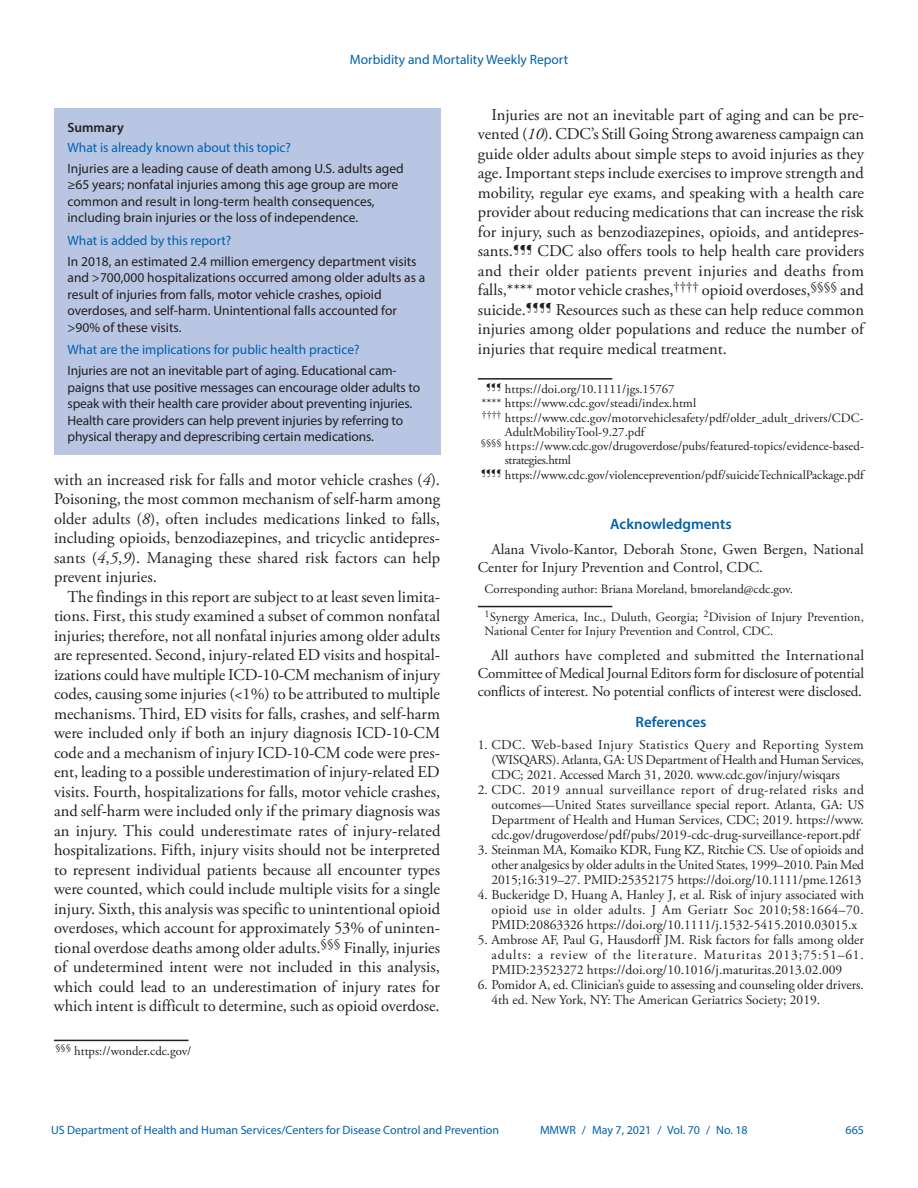
<style>
.page{position:relative;width:918px;height:1188px;background:#fff}
.page>*{position:absolute;margin:0;border:0;box-sizing:border-box;transform-origin:0 0}
.t1{font:16.5px/19.5px "Adobe Garamond Pro";color:#231f20;text-align:justify}
.t2{font:15px/18px "Adobe Garamond Pro";color:#231f20}
.t3{font:600 15px "Myriad Pro";color:#0161ab}
.t4{font:13.5px/15px "Adobe Garamond Pro";color:#231f20;text-align:justify}
.t5{font:13.5px/16.5px "Myriad Pro";color:#231f20}
.t6{font:13.5px "Myriad Pro";color:#0161ab}
.t7{font:600 13.5px "Myriad Pro";color:#231f20}
.t8{font:12.75px/27.8px "Adobe Garamond Pro";color:#231f20}
.t9{font:12.75px "Adobe Garamond Pro";letter-spacing:-.03em;color:#231f20}
.t10{font:12px "Myriad Pro";color:#0161ab}
.s1{font-style:italic}
</style>
<div class="page">
<div style="left:54px;top:108px;width:386px;height:347px;background:#b8c6e3"></div>
<hr style="left:54px;top:1040px;width:134px;height:1px;background:#231f20">
<hr style="left:478px;top:606px;width:134px;height:1px;background:#231f20">
<hr style="left:478px;top:378px;width:134px;height:2px;background:#231f20">
<p class="t6" style="left:350px;top:51px;width:220px">Morbidity and Mortality Weekly Report</p>
<p class="t7" style="left:68px;top:119px;width:58px">Summary</p>
<p class="t6" style="left:68px;top:139px;width:225px">What is already known about this topic?</p>
<p class="t5" style="left:68px;top:160px;width:338px">Injuries are a leading cause of death among U.S. adults aged ≥65 years; nonfatal injuries among this age group are more common and result in long-term health consequences, including brain injuries or the loss of independence.</p>
<p class="t6" style="left:68px;top:232px;width:165px">What is added by this report?</p>
<p class="t5" style="left:68px;top:253px;width:359px">In 2018, an estimated 2.4 million emergency department visits and &gt;700,000 hospitalizations occurred among older adults as a result of injuries from falls, motor vehicle crashes, opioid overdoses, and self-harm. Unintentional falls accounted for &gt;90% of these visits.</p>
<p class="t6" style="left:68px;top:342px;width:294px">What are the implications for public health practice?</p>
<p class="t5" style="left:68px;top:362px;width:354px">Injuries are not an inevitable part of aging. Educational cam&shy;paigns that use positive messages can encourage older adults to speak with their health care provider about preventing injuries.<br>Health care providers can help prevent injuries by referring to physical therapy and deprescribing certain medications.</p>
<p class="t1" style="left:54px;top:470px;width:388px">with an increased risk for falls and motor vehicle crashes (<span class="s1">4</span>).<br>Poisoning, the most common mechanism of self-harm among older adults (<span class="s1">8</span>), often includes medications linked to falls, including opioids, benzodiazepines, and tricyclic antidepres&shy;sants (<span class="s1">4</span>,<span class="s1">5</span>,<span class="s1">9</span>). Managing these shared risk factors can help prevent injuries.</p>
<p class="t1" style="left:54px;top:587px;width:388px;text-indent:14px">The findings in this report are subject to at least seven limita&shy;tions. First, this study examined a subset of common nonfatal injuries; therefore, not all nonfatal injuries among older adults are represented. Second, injury-related ED visits and hospital&shy;izations could have multiple ICD-10-CM mechanism of injury codes, causing some injuries (&lt;1%) to be attributed to multiple mechanisms. Third, ED visits for falls, crashes, and self-harm were included only if both an injury diagnosis ICD-10-CM code and a mechanism of injury ICD-10-CM code were pres&shy;ent, leading to a possible underestimation of injury-related ED visits. Fourth, hospitalizations for falls, motor vehicle crashes, and self-harm were included only if the primary diagnosis was an injury. This could underestimate rates of injury-related hospitalizations. Fifth, injury visits should not be interpreted to represent individual patients because all encounter types were counted, which could include multiple visits for a single injury. Sixth, this analysis was specific to unintentional opioid overdoses, which account for approximately 53% of uninten&shy;tional overdose deaths among older adults.<sup>§§§</sup> Finally, injuries of undetermined intent were not included in this analysis, which could lead to an underestimation of injury rates for which intent is difficult to determine, such as opioid overdose.</p>
<p class="t8" style="left:55px;top:1037px;width:138px"><sup>§§§</sup> https://wonder.cdc.gov/</p>
<p class="t1" style="left:478px;top:106px;width:388px;text-indent:14px">Injuries are not an inevitable part of aging and can be pre&shy;vented (<span class="s1">10</span>). CDC’s Still Going Strong awareness campaign can guide older adults about simple steps to avoid injuries as they age. Important steps include exercises to improve strength and mobility, regular eye exams, and speaking with a health care provider about reducing medications that can increase the risk for injury, such as benzodiazepines, opioids, and antidepres&shy;sants.<sup>¶¶¶</sup> CDC also offers tools to help health care providers and their older patients prevent injuries and deaths from falls,**** motor vehicle crashes,<sup>††††</sup> opioid overdoses,<sup>§§§§</sup> and suicide.<sup>¶¶¶¶</sup> Resources such as these can help reduce common injuries among older populations and reduce the number of injuries that require medical treatment.</p>
<p class="t8" style="left:486px;top:376px;width:190px"><sup>¶¶¶</sup> https://doi.org/10.1111/jgs.15767</p>
<p class="t8" style="left:481px;top:390px;width:216px">**** https://www.cdc.gov/steadi/index.html</p>
<p class="t8" style="left:482px;top:404px;width:384px"><sup>††††</sup> https://www.cdc.gov/motorvehiclesafety/pdf/older_adult_drivers/CDC-</p>
<p class="t8" style="left:505px;top:419px;width:141px">AdultMobilityTool-9.27.pdf</p>
<p class="t8" style="left:481px;top:433px;width:385px"><sup>§§§§</sup> https://www.cdc.gov/drugoverdose/pubs/featured-topics/evidence-based-</p>
<p class="t9" style="left:505px;top:453px;width:68px">strategies.html</p>
<p class="t8" style="left:481px;top:461px;width:384px"><sup>¶¶¶¶</sup> https://www.cdc.gov/violenceprevention/pdf/suicideTechnicalPackage.pdf</p>
<p class="t3" style="left:610px;top:515px;width:123px">Acknowledgments</p>
<p class="t2" style="left:478px;top:541px;width:388px;text-indent:14px">Alana Vivolo-Kantor, Deborah Stone, Gwen Bergen, National<br>Center for Injury Prevention and Control, CDC.</p>
<p class="t8" style="left:485px;top:576px;width:381px">Corresponding author: Briana Moreland, bmoreland@cdc.gov.<br><sup>1</sup>Synergy America, Inc., Duluth, Georgia; <sup>2</sup>Division of Injury Prevention,</p>
<p class="t8" style="left:485px;top:618px;width:290px">National Center for Injury Prevention and Control, CDC.</p>
<p class="t2" style="left:478px;top:647px;width:388px;text-align:justify;text-indent:14px">All authors have completed and submitted the International Committee of Medical Journal Editors form for disclosure of potential conflicts of interest. No potential conflicts of interest were disclosed.</p>
<p class="t3" style="left:636px;top:713px;width:72px">References</p>
<p class="t4" style="left:491px;top:738px;width:374px;text-indent:-14px">1. CDC. Web-based Injury Statistics Query and Reporting System (WISQARS). Atlanta, GA: US Department of Health and Human Services, CDC; 2021. Accessed March 31, 2020. www.cdc.gov/injury/wisqars</p>
<p class="t4" style="left:491px;top:783px;width:374px;text-indent:-14px">2. CDC. 2019 annual surveillance report of drug-related risks and outcomes—United States surveillance special report. Atlanta, GA: US Department of Health and Human Services, CDC; 2019. https://www. cdc.gov/drugoverdose/pdf/pubs/2019-cdc-drug-surveillance-report.pdf</p>
<p class="t4" style="left:491px;top:843px;width:374px;text-indent:-14px">3. Steinman MA, Komaiko KDR, Fung KZ, Ritchie CS. Use of opioids and other analgesics by older adults in the United States, 1999–2010. Pain Med 2015;16:319–27. PMID:25352175 https://doi.org/10.1111/pme.12613</p>
<p class="t4" style="left:491px;top:888px;width:374px;text-indent:-14px">4. Buckeridge D, Huang A, Hanley J, et al. Risk of injury associated with opioid use in older adults. J Am Geriatr Soc 2010;58:1664–70.<br>PMID:20863326 https://doi.org/10.1111/j.1532-5415.2010.03015.x</p>
<p class="t4" style="left:491px;top:933px;width:374px;text-indent:-14px">5. Ambrose AF, Paul G, Hausdorff JM. Risk factors for falls among older adults: a review of the literature. Maturitas 2013;75:51–61.<br>PMID:23523272 https://doi.org/10.1016/j.maturitas.2013.02.009</p>
<p class="t4" style="left:491px;top:978px;width:374px;text-indent:-14px">6. Pomidor A, ed. Clinician’s guide to assessing and counseling older drivers.<br>4th ed. New York, NY: The American Geriatrics Society; 2019.</p>
<p class="t10" style="left:51px;top:1123px;width:450px">US Department of Health and Human Services/Centers for Disease Control and Prevention</p>
<p class="t10" style="left:540px;top:1123px;width:209px">MMWR / May 7, 2021 / Vol. 70 / No. 18</p>
<p class="t10" style="left:846px;top:1123px;width:20px">665</p>
</div>
